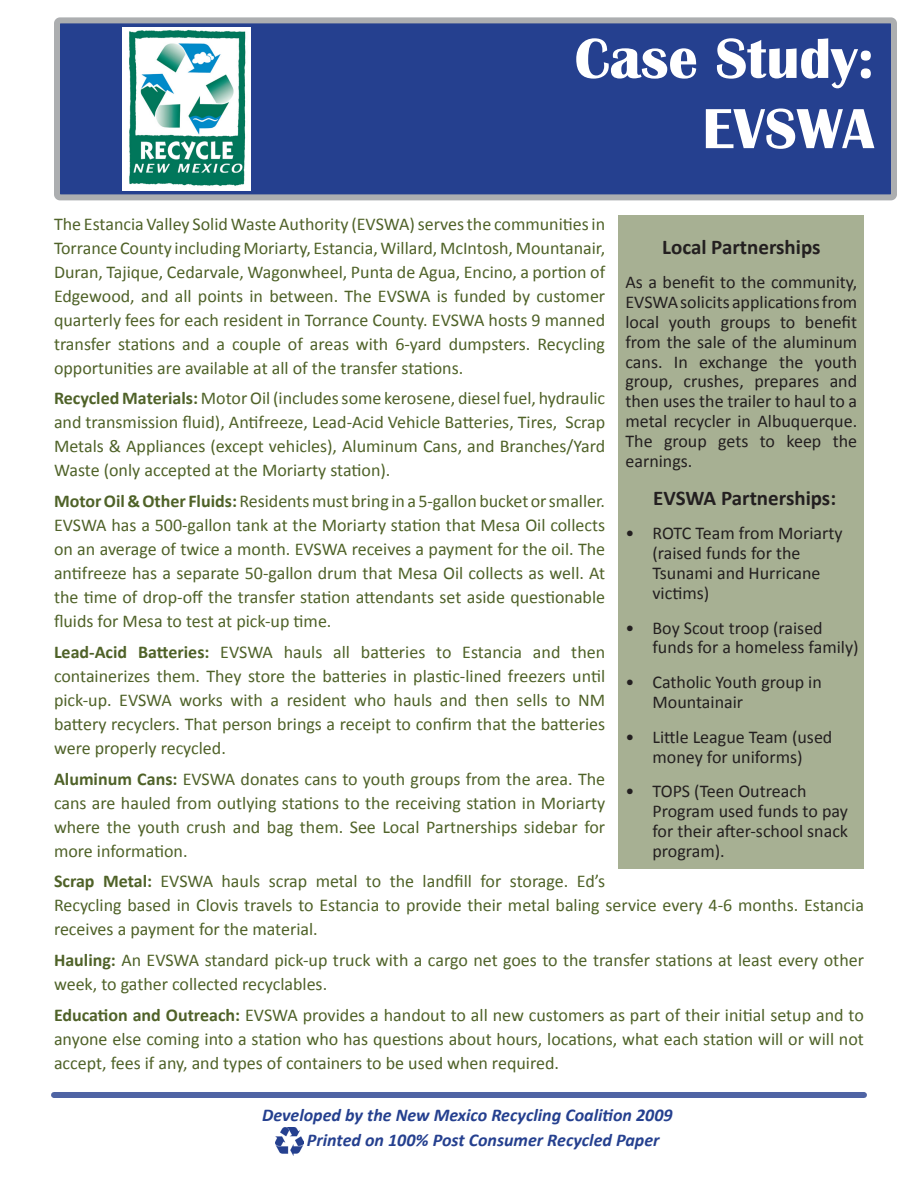
<style>
.page{position:relative;width:918px;height:1188px;background:#fff}
.page>*{position:absolute;margin:0;border:0;box-sizing:border-box;transform-origin:0 0}
.t1{font:700 58.5px "Britannic";color:#fff}
.t2{font:700 21px "Calibri";color:#231f20}
.t3{font:18px/24px "Calibri";color:#4f6228;text-align:justify}
.List_Paragraph{font:18px/19.8px "Calibri";color:#231f20}
.t4{font:italic 700 18px/24.9px "Calibri";color:#25408f}
.s1{font-weight:700}
</style>
<div class="page">
<div style="left:57px;top:20px;width:837px;height:177px;background:#25408f;border-radius:3px"></div>
<div style="left:54px;top:17px;width:843px;height:183px;border:6px solid #acaeb0;border-radius:3px"></div>
<img style="left:122px;top:27px;width:129px;height:164px">
<div style="left:54px;top:1092px;width:810px;height:6px;background:#4f64a4"></div>
<img style="left:275px;top:1128px;width:29px;height:27px">
<div style="left:619px;top:215px;width:245px;height:654px;background:#a7b093"></div>
<p class="t1" style="left:575px;top:26px;width:301px">Case Study:</p>
<p class="t1" style="left:702px;top:96px;width:173px">EVSWA</p>
<p class="t3" style="left:54px;top:211px;width:553px">The Estancia Valley Solid Waste Authority (EVSWA) serves the communities in Torrance County including Moriarty, Estancia, Willard, McIntosh, Mountanair, Duran, Tajique, Cedarvale, Wagonwheel, Punta de Agua, Encino, a portion of Edgewood, and all points in between. The EVSWA is funded by customer quarterly fees for each resident in Torrance County. EVSWA hosts 9 manned transfer stations and a couple of areas with 6-yard dumpsters. Recycling opportunities are available at all of the transfer stations.</p>
<p class="t3" style="left:54px;top:385px;width:553px"><span class="s1">Recycled Materials:</span> Motor Oil (includes some kerosene, diesel fuel, hydraulic and transmission fluid), Antifreeze, Lead-Acid Vehicle Batteries, Tires, Scrap Metals &amp; Appliances (except vehicles), Aluminum Cans, and Branches/Yard Waste (only accepted at the Moriarty station).</p>
<p class="t3" style="left:54px;top:488px;width:553px"><span class="s1">Motor Oil &amp; Other Fluids:</span> Residents must bring in a 5-gallon bucket or smaller.<br>EVSWA has a 500-gallon tank at the Moriarty station that Mesa Oil collects on an average of twice a month. EVSWA receives a payment for the oil. The antifreeze has a separate 50-gallon drum that Mesa Oil collects as well. At the time of drop-off the transfer station attendants set aside questionable fluids for Mesa to test at pick-up time.</p>
<p class="t3" style="left:54px;top:639px;width:553px"><span class="s1">Lead-Acid Batteries:</span> EVSWA hauls all batteries to Estancia and then containerizes them. They store the batteries in plastic-lined freezers until pick-up. EVSWA works with a resident who hauls and then sells to NM battery recyclers. That person brings a receipt to confirm that the batteries were properly recycled.</p>
<p class="t3" style="left:54px;top:766px;width:553px"><span class="s1">Aluminum Cans:</span> EVSWA donates cans to youth groups from the area. The cans are hauled from outlying stations to the receiving station in Moriarty where the youth crush and bag them. See Local Partnerships sidebar for more information.</p>
<p class="t3" style="left:54px;top:868px;width:811px;text-align:left"><span class="s1">Scrap Metal:</span> EVSWA hauls scrap metal to the landfill for storage. Ed’s<br>Recycling based in Clovis travels to Estancia to provide their metal baling service every 4-6 months. Estancia receives a payment for the material.</p>
<p class="t3" style="left:54px;top:947px;width:812px"><span class="s1">Hauling:</span> An EVSWA standard pick-up truck with a cargo net goes to the transfer stations at least every other week, to gather collected recyclables.</p>
<p class="t3" style="left:54px;top:1002px;width:811px"><span class="s1">Education and Outreach:</span> EVSWA provides a handout to all new customers as part of their initial setup and to anyone else coming into a station who has questions about hours, locations, what each station will or will not accept, fees if any, and types of containers to be used when required.</p>
<p class="t2" style="left:662px;top:234px;width:160px">Local Partnerships</p>
<p class="List_Paragraph" style="left:626px;top:272px;width:233px;text-align:justify">As a benefit to the community, EVSWA solicits applications from local youth groups to benefit from the sale of the aluminum cans. In exchange the youth group, crushes, prepares and then uses the trailer to haul to a metal recycler in Albuquerque.<br>The group gets to keep the earnings.</p>
<p class="t2" style="left:653px;top:485px;width:184px">EVSWA Partnerships:</p>
<p class="List_Paragraph" style="left:652px;top:523px;width:192px;text-indent:-27px">• ROTC Team from Moriarty (raised funds for the<br>Tsunami and Hurricane victims)</p>
<p class="List_Paragraph" style="left:652px;top:617px;width:208px;text-indent:-27px">• Boy Scout troop (raised funds for a homeless family)</p>
<p class="List_Paragraph" style="left:652px;top:671px;width:171px;text-indent:-27px">• Catholic Youth group in<br>Mountainair</p>
<p class="List_Paragraph" style="left:626px;top:726px;width:208px;text-align:center">• Little League Team (used money for uniforms)</p>
<p class="List_Paragraph" style="left:652px;top:781px;width:197px;text-indent:-27px">• TOPS (Teen Outreach<br>Program used funds to pay for their after-school snack program).</p>
<p class="t4" style="left:307px;top:1102px;width:367px;text-indent:-45px">Developed by the New Mexico Recycling Coalition 2009<br>Printed on 100% Post Consumer Recycled Paper</p>
</div>
